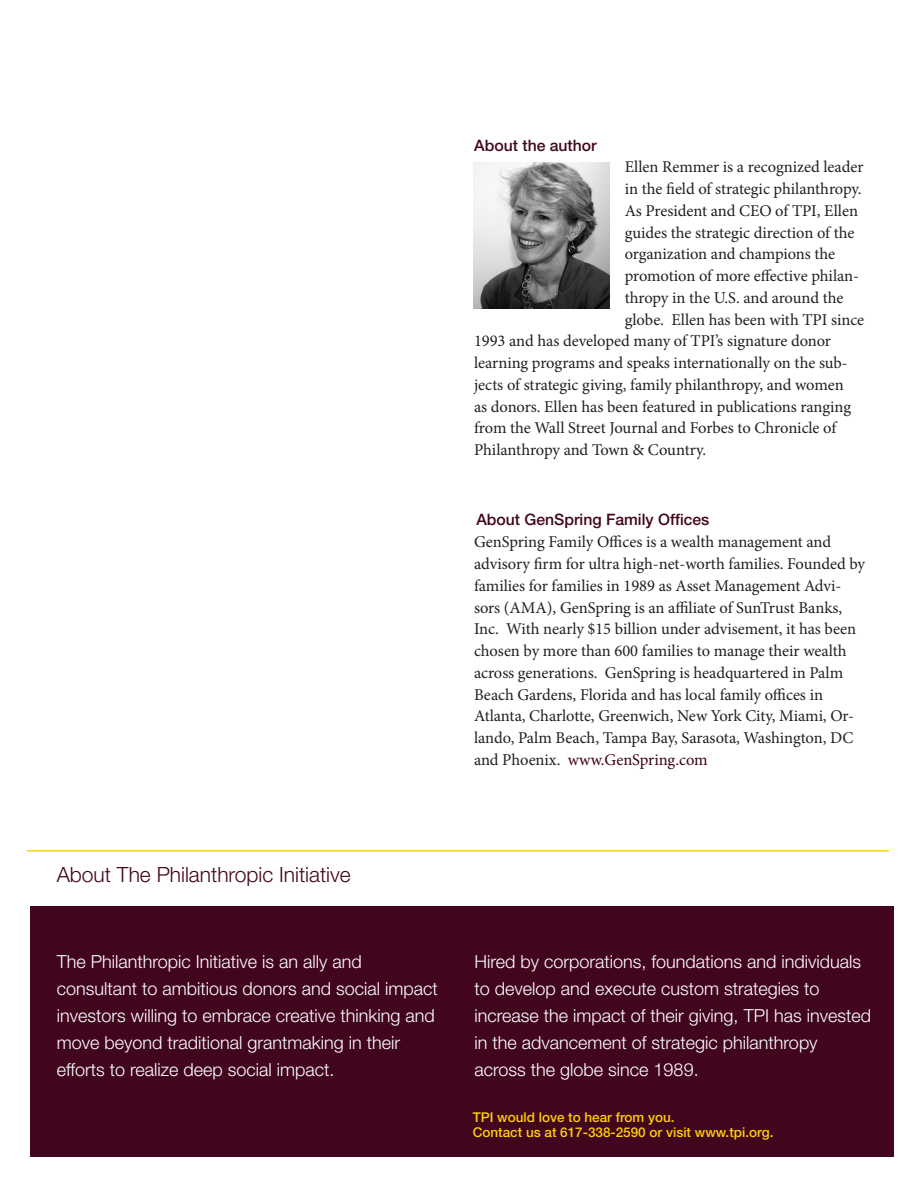
<style>
.page{position:relative;width:918px;height:1188px;background:#fff}
.page>*{position:absolute;margin:0;border:0;box-sizing:border-box;transform-origin:0 0}
.Story_Head{font:300 21px "Helvetica Neue LT Std";color:#42051e}
.TPI_info{font:300 18px/27px "Helvetica Neue LT Std";color:#fff}
.Body{font:16.5px/21.8px "Minion Pro";letter-spacing:-.005em;color:#231f20}
.body_copy_first_para{font:500 15.75px "Helvetica Neue LT Std";color:#42051e}
.t1{font:500 13.5px/15px "Helvetica Neue LT Std";color:#fece08}
.s1{color:#40001c}
</style>
<div class="page">
<div style="left:30px;top:906px;width:864px;height:251px;background:#42051e"></div>
<hr style="left:27px;top:850px;width:862px;height:2px;background:#fece08">
<img style="left:474px;top:162px;width:136px;height:147px">
<p class="body_copy_first_para" style="left:474px;top:136px;width:124px">About the author</p>
<p class="Body" style="left:625px;top:156px;width:240px">Ellen Remmer is a recognized leader</p>
<p class="Body" style="left:625px;top:178px;width:238px">in the field of strategic philanthropy.</p>
<p class="Body" style="left:625px;top:200px;width:235px">As President and CEO of TPI, Ellen</p>
<p class="Body" style="left:625px;top:222px;width:231px">guides the strategic direction of the</p>
<p class="Body" style="left:625px;top:243px;width:212px">organization and champions the</p>
<p class="Body" style="left:625px;top:265px;width:236px">promotion of more effective philan-</p>
<p class="Body" style="left:625px;top:287px;width:220px">thropy in the U.S. and around the</p>
<p class="Body" style="left:625px;top:309px;width:241px">globe. Ellen has been with TPI since</p>
<p class="Body" style="left:474px;top:330px;width:359px">1993 and has developed many of TPI’s signature donor</p>
<p class="Body" style="left:474px;top:352px;width:375px">learning programs and speaks internationally on the sub-</p>
<p class="Body" style="left:474px;top:374px;width:371px">jects of strategic giving, family philanthropy, and women</p>
<p class="Body" style="left:474px;top:396px;width:379px">as donors. Ellen has been featured in publications ranging</p>
<p class="Body" style="left:474px;top:417px;width:364px">from the Wall Street Journal and Forbes to Chronicle of</p>
<p class="Body" style="left:474px;top:439px;width:234px">Philanthropy and Town &amp; Country.</p>
<p class="body_copy_first_para" style="left:476px;top:510px;width:235px">About GenSpring Family Offices</p>
<p class="Story_Head" style="left:57px;top:862px;width:296px">About The Philanthropic Initiative</p>
<p class="Body" style="left:474px;top:531px;width:393px">GenSpring Family Offices is a wealth management and advisory firm for ultra high-net-worth families. Founded by families for families in 1989 as Asset Management Advi&shy;sors (AMA), GenSpring is an affiliate of SunTrust Banks, Inc. With nearly $15 billion under advisement, it has been chosen by more than 600 families to manage their wealth across generations. GenSpring is headquartered in Palm Beach Gardens, Florida and has local family offices in Atlanta, Charlotte, Greenwich, New York City, Miami, Or&shy;lando, Palm Beach, Tampa Bay, Sarasota, Washington, DC and Phoenix. <span class="s1">www.GenSpring.com</span></p>
<p class="TPI_info" style="left:57px;top:948px;width:383px">The Philanthropic Initiative is an ally and consultant to ambitious donors and social impact investors willing to embrace creative thinking and move beyond traditional grantmaking in their efforts to realize deep social impact.</p>
<p class="TPI_info" style="left:475px;top:948px;width:388px">Hired by corporations, foundations and individuals to develop and execute custom strategies to</p>
<p class="TPI_info" style="left:475px;top:1002px;width:398px">increase the impact of their giving, TPI has invested in the advancement of strategic philanthropy across the globe since 1989.</p>
<p class="t1" style="left:473px;top:1109px;width:302px">TPI would love to hear from you.<br>Contact us at 617-338-2590 or visit www.tpi.org.</p>
</div>
